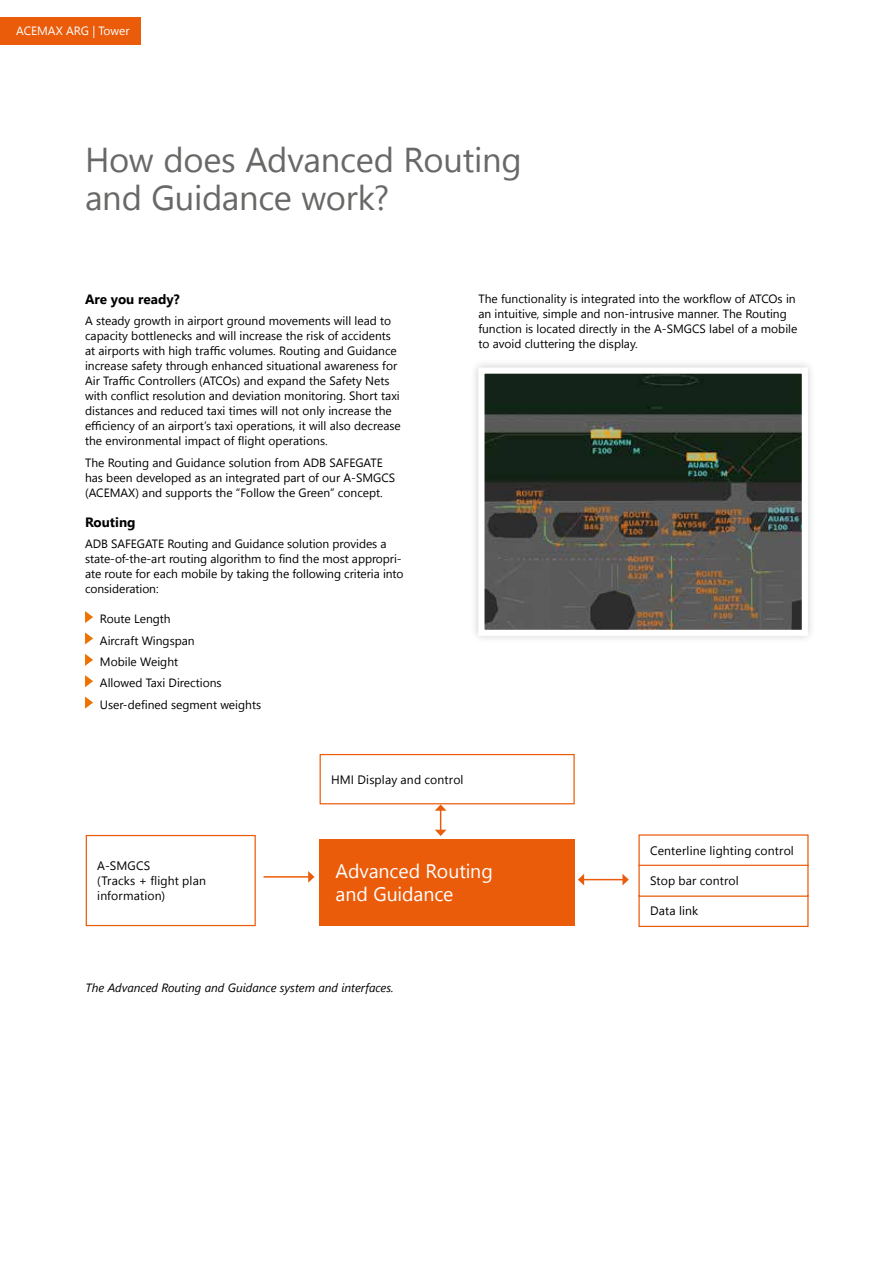
<style>
.page{position:relative;width:893px;height:1263px;background:#fff}
.page>*{position:absolute;margin:0;border:0;box-sizing:border-box;transform-origin:0 0}
.t1{font:34.5px/37.5px "Segoe UI";letter-spacing:-.01em;color:#686867}
.t2{font:19.5px/22.5px "Segoe UI";letter-spacing:-.005em;color:#fff}
.t3{font:700 13.5px "Segoe UI";color:#000}
.t4{font:12.15px/14.7px "Segoe UI";letter-spacing:.01em;color:#000}
.t5{font:12px/15px "Segoe UI";color:#000}
.t6{font:italic 12px "Segoe UI";color:#000}
.t7{font:12px "Segoe UI";color:#fff}
</style>
<div class="page">
<svg style="left:85px;top:611px;width:8px;height:12px"></svg>
<svg style="left:85px;top:632px;width:8px;height:12px"></svg>
<svg style="left:85px;top:654px;width:8px;height:12px"></svg>
<svg style="left:85px;top:675px;width:8px;height:12px"></svg>
<svg style="left:85px;top:696px;width:8px;height:13px"></svg>
<div style="left:470px;top:359px;width:347px;height:285px;background:#000;opacity:.2"></div>
<img style="left:485px;top:374px;width:316px;height:255px">
<div style="left:478px;top:367px;width:330px;height:269px;border:6px solid #fff"></div>
<div style="left:320px;top:839px;width:255px;height:87px;background:#ea5b0a"></div>
<div style="left:320px;top:754px;width:255px;height:50px;border:1px solid #ea5b0a"></div>
<div style="left:638px;top:895px;width:171px;height:32px;border:1px solid #ea5b0a"></div>
<div style="left:638px;top:865px;width:171px;height:32px;border:1px solid #ea5b0a"></div>
<div style="left:86px;top:835px;width:170px;height:91px;border:1px solid #ea5b0a"></div>
<hr style="left:264px;top:876px;width:45px;height:2px;background:#ea5b0a">
<svg style="left:308px;top:871px;width:6px;height:12px"></svg>
<hr style="left:583px;top:879px;width:40px;height:1px;background:#ea5b0a">
<svg style="left:578px;top:874px;width:6px;height:11px"></svg>
<svg style="left:622px;top:874px;width:7px;height:11px"></svg>
<svg style="left:435px;top:804px;width:11px;height:32px"></svg>
<div style="left:0;top:18px;width:141px;height:27px;background:#ea5b0a"></div>
<p class="t7" style="left:16px;top:21px;width:115px">ACEMAX ARG | Tower</p>
<h1 class="t1" style="left:85px;top:141px;width:438px">How does Advanced Routing and Guidance work?</h1>
<p class="t3" style="left:85px;top:288px;width:96px">Are you ready?</p>
<p class="t5" style="left:85px;top:313px;width:317px">A steady growth in airport ground movements will lead to capacity bottlenecks and will increase the risk of accidents at airports with high traffic volumes. Routing and Guidance increase safety through enhanced situational awareness for Air Traffic Controllers (ATCOs) and expand the Safety Nets with conflict resolution and deviation monitoring. Short taxi distances and reduced taxi times will not only increase the efficiency of an airport’s taxi operations, it will also decrease the environmental impact of flight operations.</p>
<p class="t5" style="left:85px;top:455px;width:312px">The Routing and Guidance solution from ADB SAFEGATE has been developed as an integrated part of our A-SMGCS (ACEMAX) and supports the “Follow the Green” concept.</p>
<p class="t3" style="left:85px;top:511px;width:52px">Routing</p>
<p class="t5" style="left:85px;top:536px;width:320px">ADB SAFEGATE Routing and Guidance solution provides a state-of-the-art routing algorithm to find the most appropri&shy;ate route for each mobile by taking the following criteria into consideration:</p>
<p class="t5" style="left:100px;top:608px;width:163px;line-height:21.5px">Route Length<br>Aircraft Wingspan<br>Mobile Weight<br>Allowed Taxi Directions<br>User-defined segment weights</p>
<p class="t5" style="left:478px;top:291px;width:321px">The functionality is integrated into the workflow of ATCOs in an intuitive, simple and non-intrusive manner. The Routing function is located directly in the A-SMGCS label of a mobile to avoid cluttering the display.</p>
<p class="t4" style="left:331px;top:772px;width:134px">HMI Display and control</p>
<p class="t4" style="left:650px;top:843px;width:145px">Centerline lighting control</p>
<p class="t4" style="left:97px;top:858px;width:110px">A-SMGCS<br>(Tracks + flight plan information)</p>
<h2 class="t2" style="left:336px;top:859px;width:159px">Advanced Routing and Guidance</h2>
<p class="t6" style="left:86px;top:979px;width:310px">The Advanced Routing and Guidance system and interfaces.</p>
<p class="t4" style="left:650px;top:873px;width:90px">Stop bar control</p>
<p class="t4" style="left:650px;top:903px;width:50px">Data link</p>
</div>
